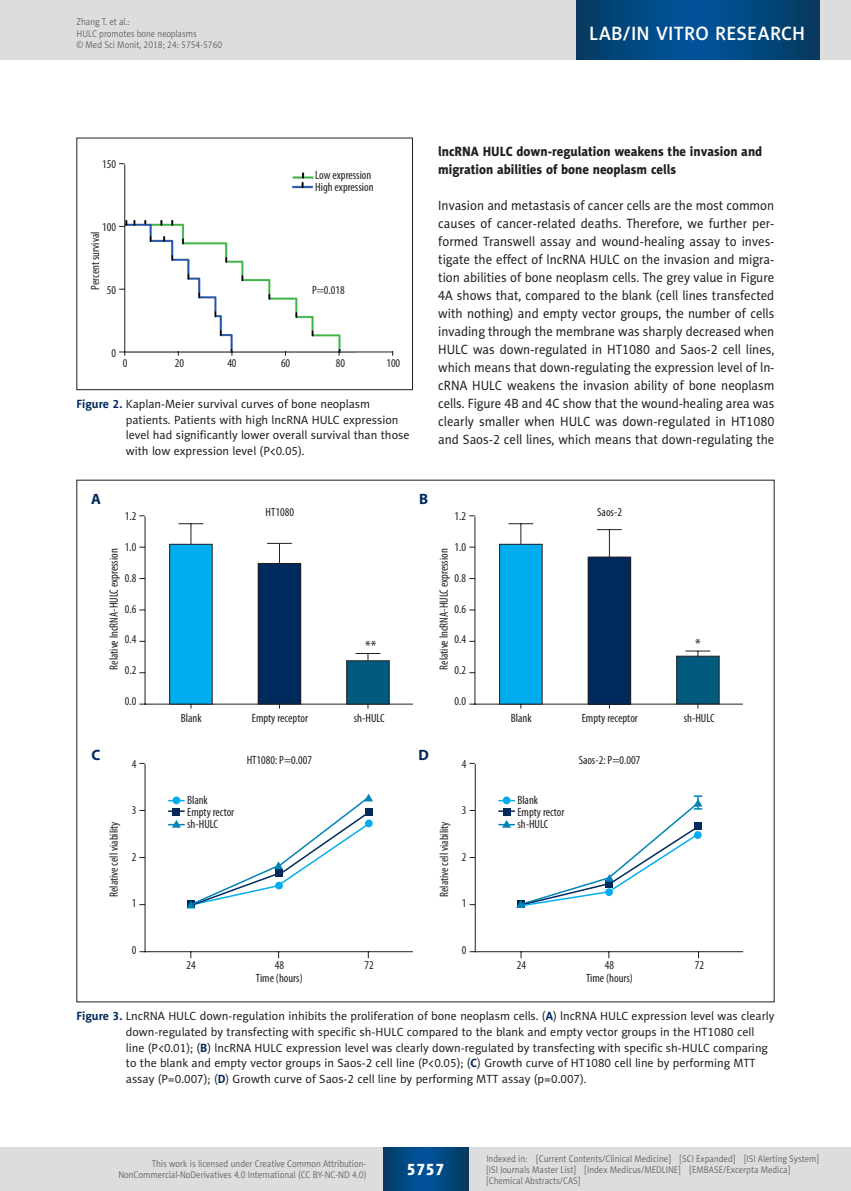
<style>
.page{position:relative;width:851px;height:1191px;background:#fff}
.page>*{position:absolute;margin:0;border:0;box-sizing:border-box;transform-origin:0 0}
.t1{font:19.5px "Naomi Sans EFN Medium";letter-spacing:.01em;color:#fff}
.t2{font:16.5px "Naomi Sans EFN Heavy";color:#fff}
.t3{font:700 15px "Myriad Pro";color:#00295c}
.t4{font:condensed 15px "Myriad Pro";color:#231f20}
.MSM_Body{font:13.5px/18px "Naomi Sans EFN";color:#231f20;text-align:justify;scale:.95 1}
.MSM_Headline_2{font:13.5px/18px "Naomi Sans EFN Heavy";color:#231f20;scale:.95 1}
.MSM_Rycina_tytul{font:12px/15.8px "Naomi Sans EFN";color:#231f20}
.t5{font:condensed 12px/12px "Myriad Pro";color:#231f20}
.t6{font:9.75px/11.2px "Naomi Sans EFN Light";color:#57585a;scale:.9 1}
.s1{font-weight:700;color:#00295c}
</style>
<div class="page">
<img style="left:125px;top:218px;width:216px;height:133px">
<hr style="left:124px;top:164px;width:1px;height:192px;background:#231f20">
<hr style="left:119px;top:351px;width:273px;height:1px;background:#231f20">
<img style="left:292px;top:172px;width:22px;height:17px">
<hr style="left:145px;top:516px;width:1px;height:188px;background:#231f20">
<hr style="left:139px;top:703px;width:274px;height:1px;background:#231f20">
<hr style="left:190px;top:524px;width:1px;height:184px;background:#231f20">
<svg style="left:178px;top:523px;width:25px;height:1px"></svg>
<svg style="left:169px;top:542px;width:212px;height:167px"></svg>
<div style="left:346px;top:660px;width:43px;height:44px;background:#005b7f;border:1px solid #231f20"></div>
<hr style="left:474px;top:516px;width:1px;height:188px;background:#231f20">
<hr style="left:469px;top:703px;width:273px;height:1px;background:#231f20">
<svg style="left:499px;top:523px;width:212px;height:186px"></svg>
<div style="left:676px;top:656px;width:43px;height:48px;background:#005b7f;border:1px solid #231f20"></div>
<hr style="left:145px;top:764px;width:1px;height:188px;background:#231f20">
<hr style="left:139px;top:951px;width:274px;height:1px;background:#231f20">
<hr style="left:475px;top:764px;width:1px;height:188px;background:#231f20">
<hr style="left:469px;top:951px;width:274px;height:1px;background:#231f20">
<div style="left:694px;top:822px;width:7px;height:7px;background:#00295c"></div>
<div style="left:693px;top:831px;width:8px;height:8px;background:#00aeef;border-radius:50%"></div>
<svg style="left:502px;top:796px;width:8px;height:8px"></svg>
<svg style="left:498px;top:800px;width:17px;height:1px"></svg>
<svg style="left:168px;top:793px;width:205px;height:115px"></svg>
<svg style="left:191px;top:801px;width:507px;height:105px"></svg>
<svg style="left:498px;top:820px;width:200px;height:88px"></svg>
<svg style="left:693px;top:795px;width:9px;height:14px"></svg>
<div style="left:0;top:1148px;width:850px;height:43px;background:#dcdddf"></div>
<svg style="left:383px;top:1147px;width:85px;height:43px;background:#02477e"></svg>
<div style="left:0;top:0;width:850px;height:60px;background:#dcdddf"></div>
<svg style="left:576px;top:0;width:243px;height:60px;background:#02477e"></svg>
<p class="t6" style="left:77px;top:16px;width:163px">Zhang T. et al.:<br>HULC promotes bone neoplasms<br>© Med Sci Monit, 2018; 24: 5754-5760</p>
<h1 class="t1" style="left:589px;top:22px;width:217px">LAB/IN VITRO RESEARCH</h1>
<p class="t5" style="left:102px;top:158px;width:15px">150</p>
<p class="t5" style="left:102px;top:221px;width:15px">100</p>
<p class="t5" style="left:89px;top:289px;width:60px;rotate:-90deg">Percent survival</p>
<p class="t5" style="left:107px;top:284px;width:11px">50</p>
<p class="t5" style="left:315px;top:170px;width:60px">Low expression<br>High expression</p>
<p class="t5" style="left:312px;top:284px;width:34px">P=0.018</p>
<p class="t5" style="left:111px;top:347px;width:6px">0</p>
<p class="t5" style="left:123px;top:357px;width:6px">0</p>
<p class="t5" style="left:175px;top:357px;width:11px">20</p>
<p class="t5" style="left:227px;top:357px;width:11px">40</p>
<p class="t5" style="left:281px;top:357px;width:11px">60</p>
<p class="t5" style="left:336px;top:357px;width:11px">80</p>
<p class="t5" style="left:386px;top:357px;width:15px">100</p>
<p class="MSM_Rycina_tytul" style="left:126px;top:396px;width:285px;text-indent:-49px"><span class="s1">Figure 2.</span> Kaplan-Meier survival curves of bone neoplasm patients. Patients with high lncRNA HULC expression level had significantly lower overall survival than those with low expression level (P&lt;0.05).</p>
<p class="MSM_Headline_2" style="left:438px;top:142px;width:342px">lncRNA HULC down-regulation weakens the invasion and migration abilities of bone neoplasm cells</p>
<p class="MSM_Body" style="left:438px;top:196px;width:355px">Invasion and metastasis of cancer cells are the most common causes of cancer-related deaths. Therefore, we further per&shy;formed Transwell assay and wound-healing assay to inves&shy;tigate the effect of lncRNA HULC on the invasion and migra&shy;tion abilities of bone neoplasm cells. The grey value in Figure 4A shows that, compared to the blank (cell lines transfected with nothing) and empty vector groups, the number of cells invading through the membrane was sharply decreased when HULC was down-regulated in HT1080 and Saos-2 cell lines, which means that down-regulating the expression level of ln&shy;cRNA HULC weakens the invasion ability of bone neoplasm cells. Figure 4B and 4C show that the wound-healing area was clearly smaller when HULC was down-regulated in HT1080 and Saos-2 cell lines, which means that down-regulating the</p>
<p class="t3" style="left:91px;top:489px;width:11px">A</p>
<p class="t5" style="left:125px;top:510px;width:13px">1.2</p>
<p class="t5" style="left:125px;top:541px;width:13px">1.0</p>
<p class="t5" style="left:125px;top:572px;width:13px">0.8</p>
<p class="t5" style="left:125px;top:603px;width:13px">0.6</p>
<p class="t5" style="left:125px;top:633px;width:13px">0.4</p>
<p class="t5" style="left:125px;top:664px;width:13px">0.2</p>
<p class="t5" style="left:125px;top:695px;width:13px">0.0</p>
<p class="t5" style="left:108px;top:669px;width:123px;rotate:-90deg">Relative lncRNA-HULC expression</p>
<p class="t3" style="left:91px;top:745px;width:10px">C</p>
<p class="t5" style="left:108px;top:897px;width:77px;rotate:-90deg">Relative cell viability</p>
<p class="t5" style="left:132px;top:758px;width:6px">4</p>
<p class="t5" style="left:132px;top:804px;width:6px">3</p>
<p class="t5" style="left:132px;top:851px;width:6px">2</p>
<p class="t5" style="left:132px;top:897px;width:6px">1</p>
<p class="t5" style="left:132px;top:944px;width:6px">0</p>
<p class="t3" style="left:419px;top:489px;width:11px">B</p>
<p class="t5" style="left:265px;top:506px;width:30px">HT1080</p>
<p class="t4" style="left:365px;top:638px;width:13px">**</p>
<p class="t5" style="left:454px;top:510px;width:13px">1.2</p>
<p class="t5" style="left:454px;top:541px;width:13px">1.0</p>
<p class="t5" style="left:454px;top:572px;width:13px">0.8</p>
<p class="t5" style="left:454px;top:603px;width:13px">0.6</p>
<p class="t5" style="left:454px;top:633px;width:13px">0.4</p>
<p class="t5" style="left:454px;top:664px;width:13px">0.2</p>
<p class="t5" style="left:454px;top:695px;width:13px">0.0</p>
<p class="t5" style="left:438px;top:669px;width:123px;rotate:-90deg">Relative lncRNA-HULC expression</p>
<p class="t5" style="left:597px;top:506px;width:26px">Saos-2</p>
<p class="t4" style="left:695px;top:636px;width:7px">*</p>
<p class="t5" style="left:181px;top:712px;width:22px">Blank</p>
<p class="t5" style="left:252px;top:712px;width:58px">Empty receptor</p>
<p class="t5" style="left:354px;top:712px;width:32px">sh-HULC</p>
<p class="t5" style="left:510px;top:712px;width:22px">Blank</p>
<p class="t5" style="left:581px;top:712px;width:58px">Empty receptor</p>
<p class="t5" style="left:683px;top:712px;width:32px">sh-HULC</p>
<p class="t5" style="left:187px;top:794px;width:49px">Blank<br>Empty rector sh-HULC</p>
<p class="t5" style="left:247px;top:754px;width:67px">HT1080: P=0.007</p>
<p class="t3" style="left:418px;top:745px;width:12px">D</p>
<p class="t5" style="left:438px;top:897px;width:77px;rotate:-90deg">Relative cell viability</p>
<p class="t5" style="left:462px;top:758px;width:6px">4</p>
<p class="t5" style="left:462px;top:804px;width:6px">3</p>
<p class="t5" style="left:462px;top:851px;width:6px">2</p>
<p class="t5" style="left:462px;top:897px;width:6px">1</p>
<p class="t5" style="left:462px;top:944px;width:6px">0</p>
<p class="t5" style="left:517px;top:794px;width:49px">Blank<br>Empty rector sh-HULC</p>
<p class="t5" style="left:578px;top:754px;width:63px">Saos-2: P=0.007</p>
<p class="t5" style="left:187px;top:959px;width:11px">24</p>
<p class="t5" style="left:256px;top:959px;width:48px;text-align:center">48<br>Time (hours)</p>
<p class="t5" style="left:364px;top:959px;width:11px">72</p>
<p class="t5" style="left:517px;top:959px;width:11px">24</p>
<p class="t5" style="left:586px;top:959px;width:48px;text-align:center">48<br>Time (hours)</p>
<p class="t5" style="left:694px;top:959px;width:11px">72</p>
<p class="MSM_Rycina_tytul" style="left:126px;top:1008px;width:650px;text-indent:-49px"><span class="s1">Figure 3.</span> LncRNA HULC down-regulation inhibits the proliferation of bone neoplasm cells. (<span class="s1">A</span>) lncRNA HULC expression level was clearly down-regulated by transfecting with specific sh-HULC compared to the blank and empty vector groups in the HT1080 cell line (P&lt;0.01); (<span class="s1">B</span>) lncRNA HULC expression level was clearly down-regulated by transfecting with specific sh-HULC comparing to the blank and empty vector groups in Saos-2 cell line (P&lt;0.05); (<span class="s1">C</span>) Growth curve of HT1080 cell line by performing MTT assay (P=0.007); (<span class="s1">D</span>) Growth curve of Saos-2 cell line by performing MTT assay (p=0.007).</p>
<p class="t6" style="left:118px;top:1158px;width:277px;text-align:right">This work is licensed under Creative Common Attribution-<br>NonCommercial-NoDerivatives 4.0 International (CC BY-NC-ND 4.0)</p>
<p class="t2" style="left:406px;top:1159px;width:40px">5757</p>
<p class="t6" style="left:486px;top:1152px;width:371px">Indexed in: [Current Contents/Clinical Medicine] [SCI Expanded] [ISI Alerting System] [ISI Journals Master List] [Index Medicus/MEDLINE] [EMBASE/Excerpta Medica] [Chemical Abstracts/CAS]</p>
</div>
